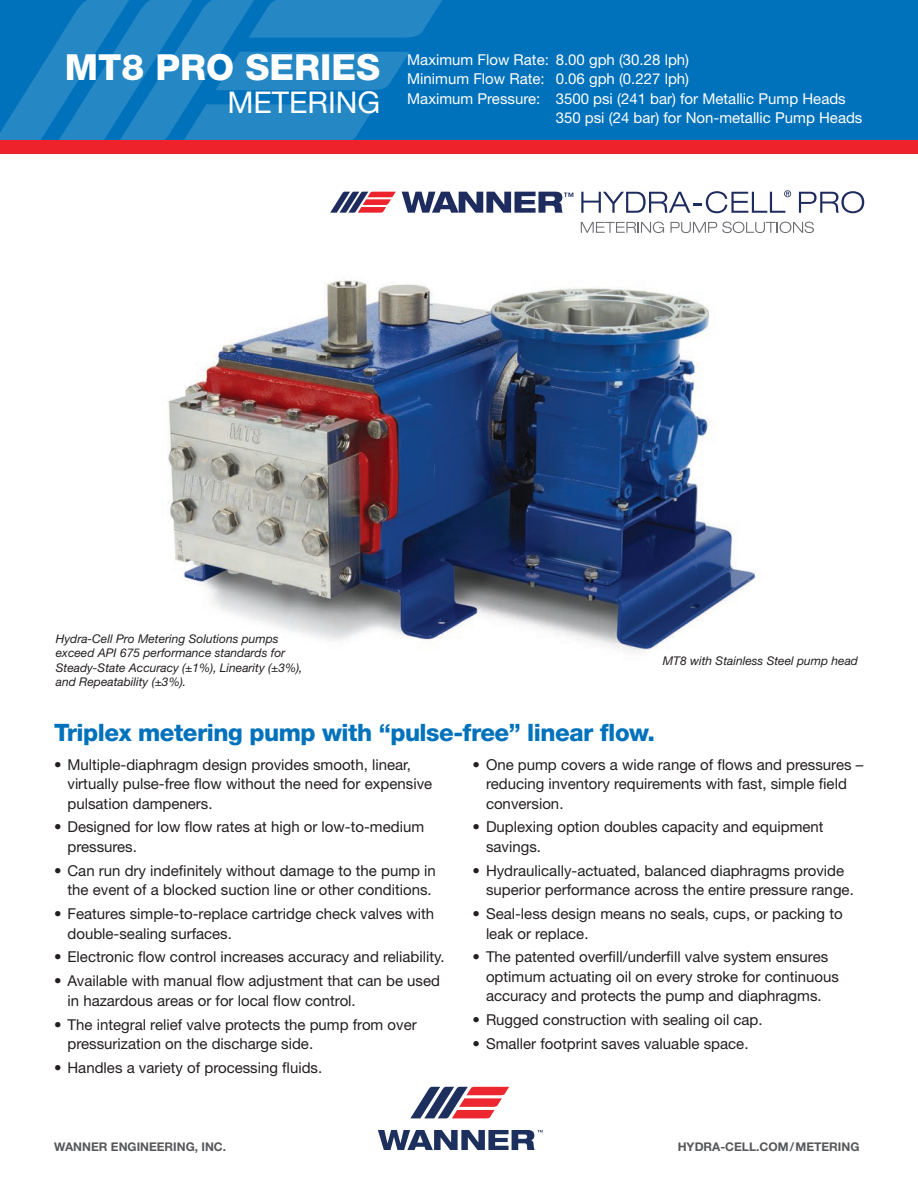
<style>
.page{position:relative;width:918px;height:1188px;background:#fff}
.page>*{position:absolute;margin:0;border:0;box-sizing:border-box;transform-origin:0 0}
.t1{font:800 36px "Helvetica Neue LT Std";color:#fff}
.t2{font:30px "Helvetica Neue LT Std";color:#fff}
.t3{font:800 24px "Helvetica Neue LT Std";letter-spacing:-.02em;color:#0072bc}
.t4{font:15px/19.5px "Helvetica Neue LT Std";color:#231f20}
.t5{font:15px "Helvetica Neue LT Std";color:#fff}
.t6{font:italic 12px/14.4px "Helvetica Neue LT Std";color:#231f20}
.t7{font:700 12px "Helvetica Neue LT Std";color:#57585a}
</style>
<div class="page">
<div style="left:0;top:0;width:918px;height:140px;background:#0072bc"></div>
<svg style="left:799px;top:191px;width:65px;height:22px"></svg>
<svg style="left:402px;top:192px;width:171px;height:21px"></svg>
<svg style="left:581px;top:190px;width:210px;height:23px"></svg>
<svg style="left:330px;top:192px;width:66px;height:21px"></svg>
<svg style="left:581px;top:222px;width:83px;height:11px"></svg>
<svg style="left:671px;top:222px;width:143px;height:11px"></svg>
<svg style="left:0;top:0;width:442px;height:140px"></svg>
<div style="left:0;top:140px;width:918px;height:13px;background:#ee222b"></div>
<img style="left:167px;top:280px;width:590px;height:372px">
<svg style="left:410px;top:1087px;width:99px;height:32px"></svg>
<svg style="left:378px;top:1130px;width:165px;height:20px"></svg>
<h1 class="t1" style="left:65px;top:45px;width:317px">MT8 PRO SERIES</h1>
<h2 class="t2" style="left:227px;top:84px;width:154px">METERING</h2>
<p class="t5" style="left:407px;top:50px;width:283px">Maximum Flow Rate: 8.00 gph (30.28 lph)</p>
<p class="t5" style="left:407px;top:70px;width:283px">Minimum Flow Rate: 0.06 gph (0.227 lph)</p>
<p class="t5" style="left:407px;top:89px;width:440px">Maximum Pressure: 3500 psi (241 bar) for Metallic Pump Heads</p>
<p class="t5" style="left:556px;top:109px;width:308px">350 psi (24 bar) for Non-metallic Pump Heads</p>
<p class="t6" style="left:56px;top:631px;width:248px">Hydra-Cell Pro Metering Solutions pumps exceed API 675 performance standards for Steady-State Accuracy (±1%), Linearity (±3%), and Repeatability (±3%).</p>
<p class="t6" style="left:663px;top:653px;width:197px">MT8 with Stainless Steel pump head</p>
<h3 class="t3" style="left:54px;top:718px;width:602px">Triplex metering pump with “pulse-free” linear flow.</h3>
<p class="t4" style="left:68px;top:754px;width:366px;text-indent:-14px">• Multiple-diaphragm design provides smooth, linear, virtually pulse-free flow without the need for expensive pulsation dampeners.</p>
<p class="t4" style="left:68px;top:817px;width:358px;text-indent:-13px">• Designed for low flow rates at high or low-to-medium pressures.</p>
<p class="t4" style="left:54px;top:860px;width:383px;text-align:right">• Can run dry indefinitely without damage to the pump in the event of a blocked suction line or other conditions.</p>
<p class="t4" style="left:68px;top:904px;width:368px;text-indent:-14px">• Features simple-to-replace cartridge check valves with double-sealing surfaces.</p>
<p class="t4" style="left:54px;top:947px;width:392px">• Electronic flow control increases accuracy and reliability.</p>
<p class="t4" style="left:68px;top:971px;width:374px;text-indent:-14px">• Available with manual flow adjustment that can be used in hazardous areas or for local flow control.</p>
<p class="t4" style="left:68px;top:1014px;width:351px;text-indent:-14px">• The integral relief valve protects the pump from over pressurization on the discharge side.</p>
<p class="t4" style="left:54px;top:1058px;width:270px">• Handles a variety of processing fluids.</p>
<p class="t4" style="left:486px;top:754px;width:379px;text-indent:-14px">• One pump covers a wide range of flows and pressures – reducing inventory requirements with fast, simple field conversion.</p>
<p class="t4" style="left:486px;top:817px;width:339px;text-indent:-14px">• Duplexing option doubles capacity and equipment savings.</p>
<p class="t4" style="left:486px;top:860px;width:369px;text-indent:-14px">• Hydraulically-actuated, balanced diaphragms provide superior performance across the entire pressure range.</p>
<p class="t4" style="left:486px;top:904px;width:358px;text-indent:-14px">• Seal-less design means no seals, cups, or packing to leak or replace.</p>
<p class="t4" style="left:486px;top:947px;width:354px;text-indent:-14px">• The patented overfill/underfill valve system ensures optimum actuating oil on every stroke for continuous accuracy and protects the pump and diaphragms.</p>
<p class="t4" style="left:472px;top:1010px;width:292px">• Rugged construction with sealing oil cap.</p>
<p class="t4" style="left:472px;top:1034px;width:278px">• Smaller footprint saves valuable space.</p>
<p class="t7" style="left:54px;top:1140px;width:174px">WANNER ENGINEERING, INC.</p>
<p class="t7" style="left:678px;top:1140px;width:183px">HYDRA-CELL.COM/METERING</p>
</div>
